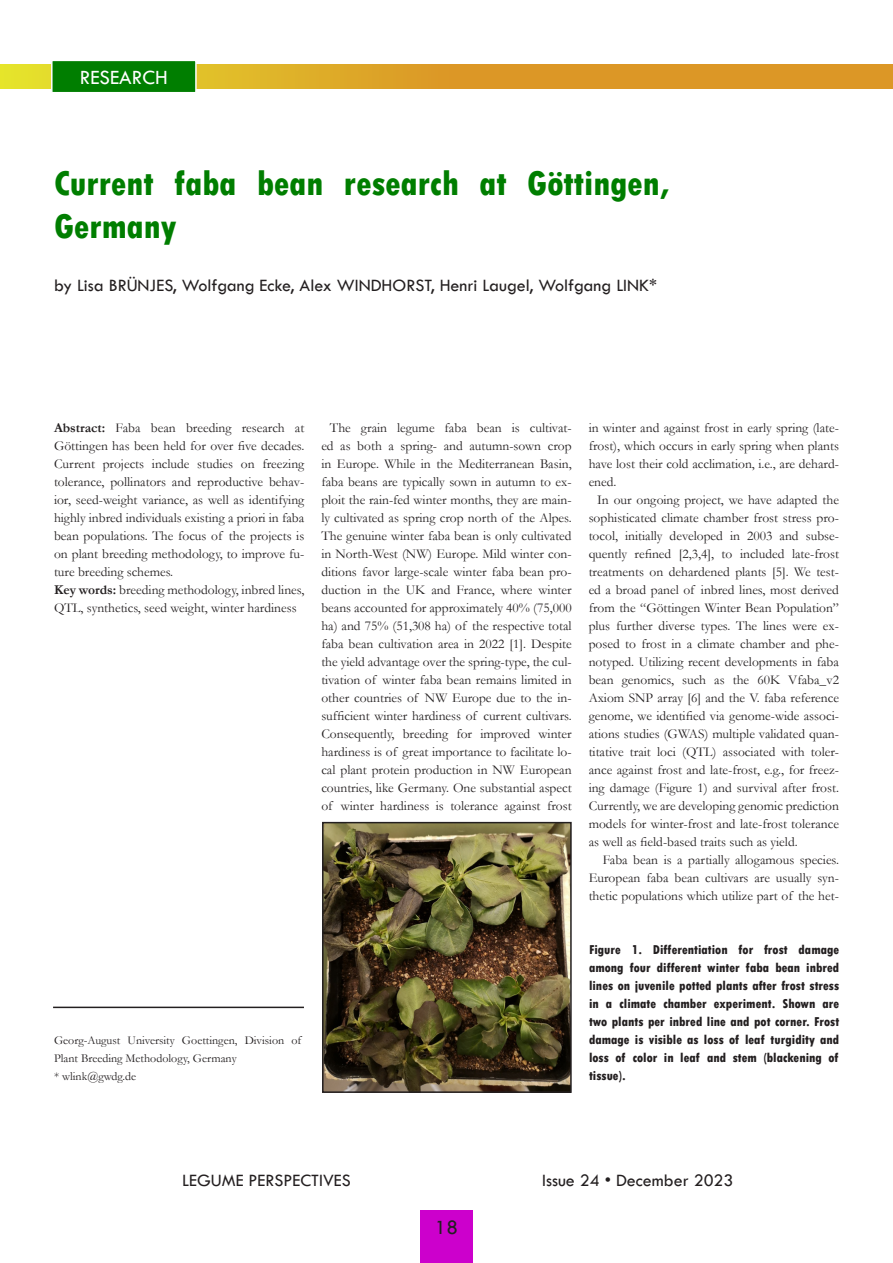
<style>
.page{position:relative;width:893px;height:1263px;background:#fff}
.page>*{position:absolute;margin:0;border:0;box-sizing:border-box;transform-origin:0 0}
.Title_of_Article{font:800 condensed 36px/43.2px "Tw Cen";color:#007e00}
.t1{font:21px "Tw Cen";color:#fff}
.t2{font:21px "Tw Cen";color:#231f20}
.Authors{font:18px "Tw Cen";color:#231f20}
._3_colunas{font:13.5px/18px "Garamond";color:#231f20;text-align:justify}
.Sem_avanço{font:800 condensed 13.5px/18px "Tw Cen";color:#231f20;text-align:justify}
.Sem_avanço-2{font:12px/18px "Garamond";color:#231f20}
.s1{font-weight:700}
</style>
<div class="page">
<svg style="left:0;top:65px;width:893px;height:23px;background:#dda327"></svg>
<div style="left:420px;top:1210px;width:52px;height:53px;background:#c0c"></div>
<div style="left:52px;top:60px;width:144px;height:33px;background:#007e00"></div>
<div style="left:51px;top:60px;width:146px;height:33px;border:2px solid #fff"></div>
<hr style="left:53px;top:1007px;width:251px;height:1px;background:#231f20">
<img style="left:325px;top:825px;width:244px;height:265px">
<div style="left:322px;top:822px;width:250px;height:271px;border:2px solid #231f20"></div>
<h2 class="t1" style="left:80px;top:65px;width:89px">RESEARCH</h2>
<p class="Title_of_Article" style="left:54px;top:162px;width:617px">Current faba bean research at Göttingen,<br>Germany</p>
<p class="Authors" style="left:54px;top:275px;width:604px">by Lisa BRÜNJES, Wolfgang Ecke, Alex WINDHORST, Henri Laugel, Wolfgang LINK*</p>
<p class="_3_colunas" style="left:54px;top:418px;width:252px"><span class="s1">Abstract:</span> Faba bean breeding research at Göttingen has been held for over five decades.<br>Current projects include studies on freezing tolerance, pollinators and reproductive behav&shy;ior, seed-weight variance, as well as identifying highly inbred individuals existing a priori in faba bean populations. The focus of the projects is on plant breeding methodology, to improve fu&shy;ture breeding schemes.</p>
<p class="_3_colunas" style="left:54px;top:580px;width:252px"><span class="s1">Key words:</span> breeding methodology, inbred lines,<br>QTL, synthetics, seed weight, winter hardiness</p>
<p class="Sem_avanço-2" style="left:54px;top:1031px;width:249px">Georg-August University Goettingen, Division of<br>Plant Breeding Methodology, Germany</p>
<p class="Sem_avanço-2" style="left:54px;top:1067px;width:84px">* wlink@gwdg.de</p>
<p class="_3_colunas" style="left:321px;top:418px;width:252px;text-indent:9px">The grain legume faba bean is cultivat&shy;ed as both a spring- and autumn-sown crop in Europe. While in the Mediterranean Basin, faba beans are typically sown in autumn to ex&shy;ploit the rain-fed winter months, they are main&shy;ly cultivated as spring crop north of the Alpes.<br>The genuine winter faba bean is only cultivated in North-West (NW) Europe. Mild winter con&shy;ditions favor large-scale winter faba bean pro&shy;duction in the UK and France, where winter beans accounted for approximately 40% (75,000 ha) and 75% (51,308 ha) of the respective total faba bean cultivation area in 2022 [1]. Despite the yield advantage over the spring-type, the cul&shy;tivation of winter faba bean remains limited in other countries of NW Europe due to the in&shy;sufficient winter hardiness of current cultivars.<br>Consequently, breeding for improved winter hardiness is of great importance to facilitate lo&shy;cal plant protein production in NW European countries, like Germany. One substantial aspect of winter hardiness is tolerance against frost</p>
<p class="_3_colunas" style="left:589px;top:418px;width:252px">in winter and against frost in early spring (late&shy;frost), which occurs in early spring when plants have lost their cold acclimation, i.e., are dehard&shy;ened.</p>
<p class="_3_colunas" style="left:589px;top:490px;width:252px;text-indent:9px">In our ongoing project, we have adapted the sophisticated climate chamber frost stress pro&shy;tocol, initially developed in 2003 and subse&shy;quently refined [2,3,4], to included late-frost treatments on dehardened plants [5]. We test&shy;ed a broad panel of inbred lines, most derived from the “Göttingen Winter Bean Population” plus further diverse types. The lines were ex&shy;posed to frost in a climate chamber and phe&shy;notyped. Utilizing recent developments in faba bean genomics, such as the 60K Vfaba_v2<br>Axiom SNP array [6] and the V. faba reference genome, we identified via genome-wide associ&shy;ations studies (GWAS) multiple validated quan&shy;titative trait loci (QTL) associated with toler&shy;ance against frost and late-frost, e.g., for freez&shy;ing damage (Figure 1) and survival after frost.<br>Currently, we are developing genomic prediction models for winter-frost and late-frost tolerance as well as field-based traits such as yield.</p>
<p class="_3_colunas" style="left:589px;top:850px;width:252px;text-indent:14px">Faba bean is a partially allogamous species.<br>European faba bean cultivars are usually syn&shy;thetic populations which utilize part of the het-</p>
<p class="Sem_avanço" style="left:589px;top:941px;width:252px">Figure 1. Differentiation for frost damage among four different winter faba bean inbred lines on juvenile potted plants after frost stress in a climate chamber experiment. Shown are two plants per inbred line and pot corner. Frost damage is visible as loss of leaf turgidity and loss of color in leaf and stem (blackening of tissue).</p>
<h3 class="Authors" style="left:182px;top:1169px;width:170px">LEGUME PERSPECTIVES</h3>
<h3 class="Authors" style="left:542px;top:1169px;width:193px">Issue 24 • December 2023</h3>
<h2 class="t2" style="left:435px;top:1214px;width:25px">18</h2>
</div>
